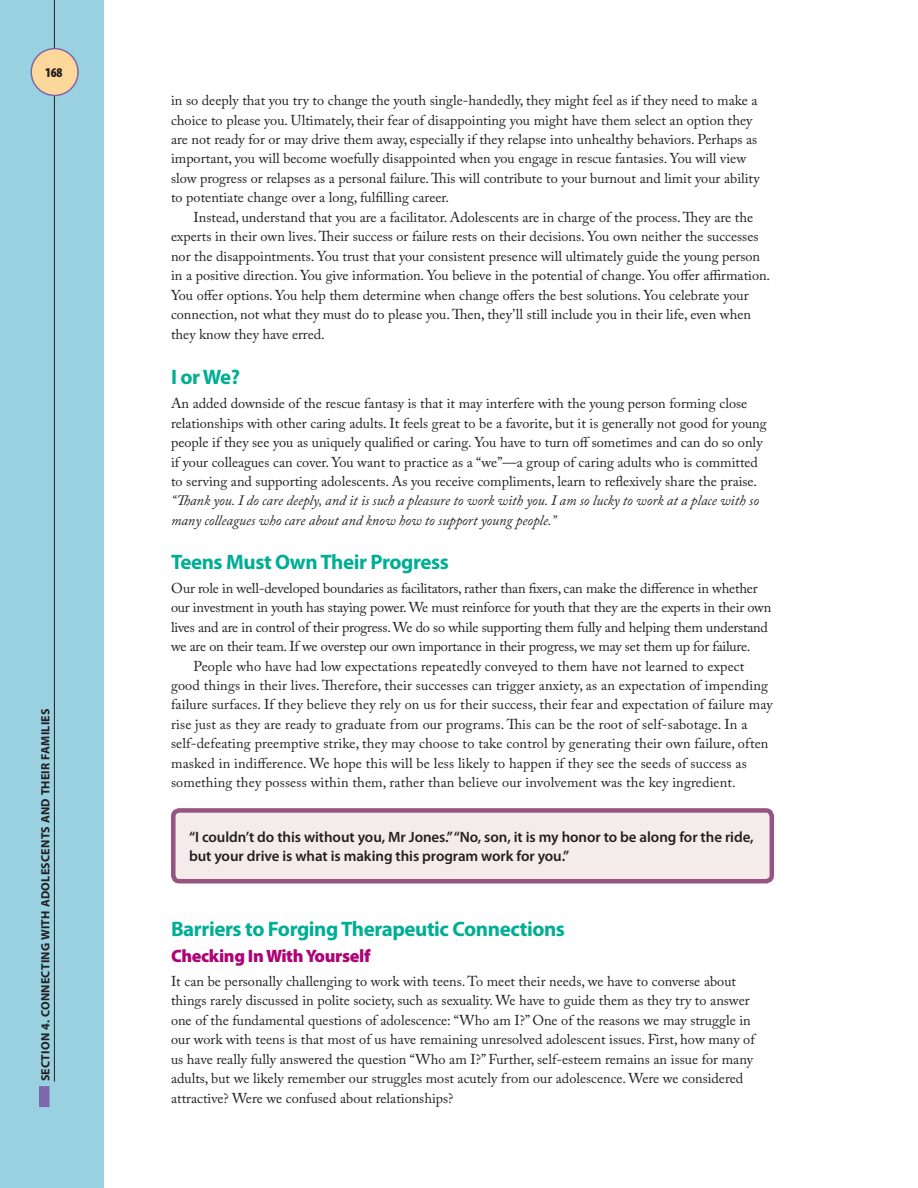
<style>
.page{position:relative;width:918px;height:1188px;background:#fff}
.page>*{position:absolute;margin:0;border:0;box-sizing:border-box;transform-origin:0 0}
.t1{font:700 21px "Myriad Pro";letter-spacing:-.02em;color:#00ae95}
.t2{font:900 18px "Myriad Pro";letter-spacing:-.02em;color:#af0476}
.t3{font:600 15px/19.5px "Myriad Pro";letter-spacing:-.005em;color:#231f20}
.t4{font:14.25px/19.5px "Adobe Caslon Pro";color:#231f20}
.t5{font:italic 14.25px/19.5px "Adobe Caslon Pro";color:#231f20}
.t6{font:900 condensed 13.5px "Myriad Pro";color:#231f20}
.t7{font:700 12px "Myriad Pro";letter-spacing:.02em;color:#231f20}
</style>
<div class="page">
<div style="left:0;top:0;width:104px;height:1188px;background:#99d1e1"></div>
<div style="left:39px;top:1086px;width:11px;height:21px;background:#7f66ad"></div>
<hr style="left:54px;top:0;width:1px;height:1082px;background:#231f20">
<div style="left:31px;top:49px;width:47px;height:46px;background:#fed79a;border-radius:50%"></div>
<div style="left:30px;top:48px;width:49px;height:48px;border:2px solid #7f66ad;border-radius:50%"></div>
<div style="left:173px;top:810px;width:599px;height:71px;background:#f4ebeb;border-radius:6px"></div>
<div style="left:171px;top:808px;width:603px;height:75px;border:4px solid #965481;border-radius:6px"></div>
<p class="t6" style="left:45px;top:65px;width:19px">168</p>
<p class="t7" style="left:39px;top:1081px;width:374px;rotate:-90deg">SECTION 4. CONNECTING WITH ADOLESCENTS AND THEIR FAMILIES</p>
<p class="t4" style="left:171px;top:90px;width:590px">in so deeply that you try to change the youth single-handedly, they might feel as if they need to make a choice to please you. Ultimately, their fear of disappointing you might have them select an option they are not ready for or may drive them away, especially if they relapse into unhealthy behaviors. Perhaps as important, you will become woefully disappointed when you engage in rescue fantasies. You will view slow progress or relapses as a personal failure. This will contribute to your burnout and limit your ability to potentiate change over a long, fulfilling career.</p>
<p class="t4" style="left:171px;top:207px;width:601px;text-indent:23px">Instead, understand that you are a facilitator. Adolescents are in charge of the process. They are the experts in their own lives. Their success or failure rests on their decisions. You own neither the successes nor the disappointments. You trust that your consistent presence will ultimately guide the young person in a positive direction. You give information. You believe in the potential of change. You offer affirmation.<br>You offer options. You help them determine when change offers the best solutions. You celebrate your connection, not what they must do to please you. Then, they’ll still include you in their life, even when they know they have erred.</p>
<h1 class="t1" style="left:171px;top:365px;width:71px">I or We?</h1>
<p class="t4" style="left:171px;top:393px;width:597px">An added downside of the rescue fantasy is that it may interfere with the young person forming close relationships with other caring adults. It feels great to be a favorite, but it is generally not good for young people if they see you as uniquely qualified or caring. You have to turn off sometimes and can do so only if your colleagues can cover. You want to practice as a “we”—a group of caring adults who is committed to serving and supporting adolescents. As you receive compliments, learn to reflexively share the praise.</p>
<p class="t5" style="left:171px;top:491px;width:589px">“Thank you. I do care deeply, and it is such a pleasure to work with you. I am so lucky to work at a place with so many colleagues who care about and know how to support young people.”</p>
<h1 class="t1" style="left:171px;top:550px;width:279px">Teens Must Own Their Progress</h1>
<p class="t4" style="left:171px;top:578px;width:588px">Our role in well-developed boundaries as facilitators, rather than fixers, can make the difference in whether</p>
<p class="t4" style="left:171px;top:597px;width:602px">our investment in youth has staying power. We must reinforce for youth that they are the experts in their own</p>
<p class="t4" style="left:171px;top:617px;width:598px">lives and are in control of their progress. We do so while supporting them fully and helping them understand</p>
<p class="t4" style="left:171px;top:636px;width:581px">we are on their team. If we overstep our own importance in their progress, we may set them up for failure.</p>
<p class="t4" style="left:194px;top:656px;width:552px">People who have had low expectations repeatedly conveyed to them have not learned to expect</p>
<p class="t4" style="left:171px;top:675px;width:599px">good things in their lives. Therefore, their successes can trigger anxiety, as an expectation of impending</p>
<p class="t4" style="left:171px;top:695px;width:603px">failure surfaces. If they believe they rely on us for their success, their fear and expectation of failure may</p>
<p class="t4" style="left:171px;top:714px;width:578px">rise just as they are ready to graduate from our programs. This can be the root of self-sabotage. In a</p>
<p class="t4" style="left:171px;top:734px;width:599px">self-defeating preemptive strike, they may choose to take control by generating their own failure, often</p>
<p class="t4" style="left:171px;top:753px;width:577px">masked in indifference. We hope this will be less likely to happen if they see the seeds of success as</p>
<p class="t4" style="left:171px;top:773px;width:566px">something they possess within them, rather than believe our involvement was the key ingredient.</p>
<p class="t3" style="left:189px;top:827px;width:566px">“I couldn’t do this without you, Mr Jones.” “No, son, it is my honor to be along for the ride, but your drive is what is making this program work for you.”</p>
<h1 class="t1" style="left:171px;top:917px;width:396px">Barriers to Forging Therapeutic Connections</h1>
<p class="t2" style="left:171px;top:945px;width:201px">Checking In With Yourself</p>
<p class="t4" style="left:171px;top:971px;width:585px">It can be personally challenging to work with teens. To meet their needs, we have to converse about things rarely discussed in polite society, such as sexuality. We have to guide them as they try to answer one of the fundamental questions of adolescence: “Who am I?” One of the reasons we may struggle in our work with teens is that most of us have remaining unresolved adolescent issues. First, how many of us have really fully answered the question “Who am I?” Further, self-esteem remains an issue for many adults, but we likely remember our struggles most acutely from our adolescence. Were we considered attractive? Were we confused about relationships?</p>
</div>
